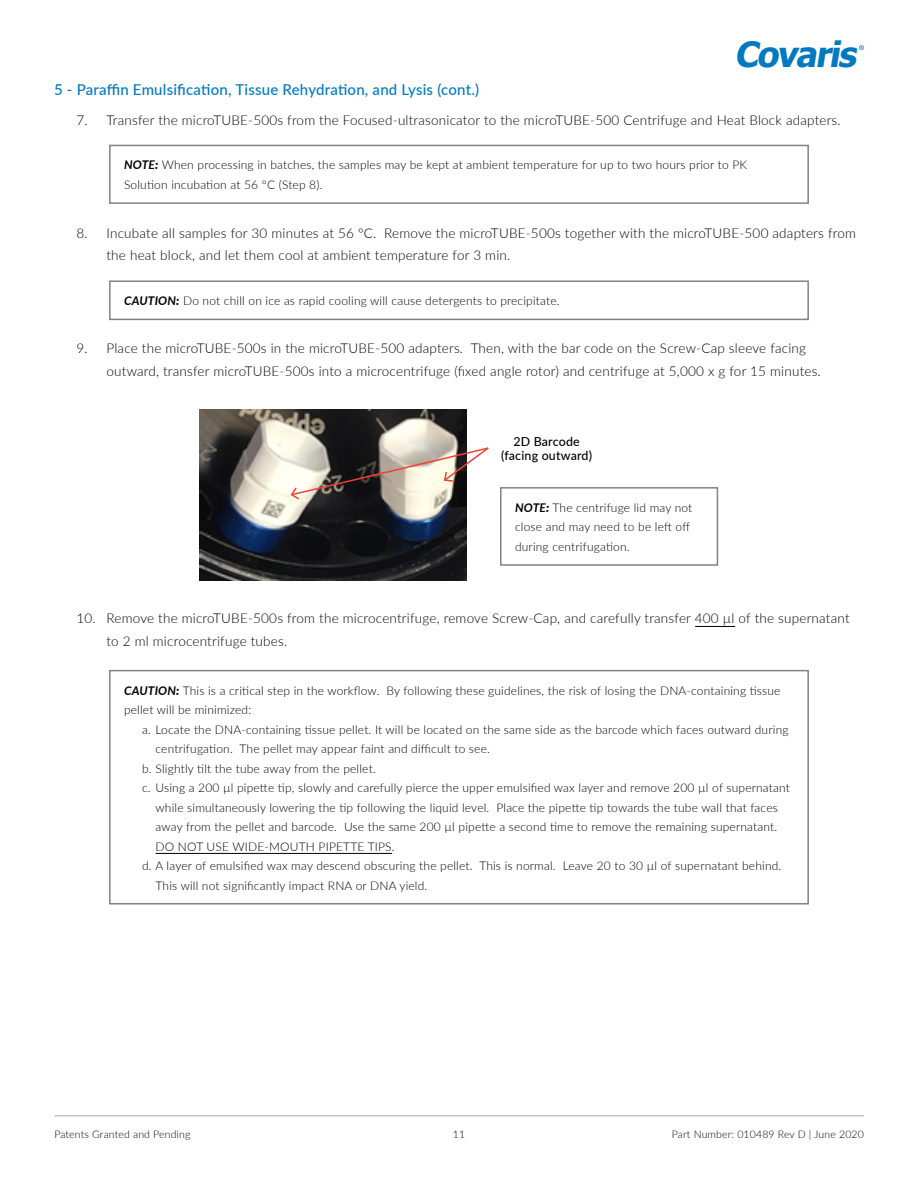
<style>
.page{position:relative;width:918px;height:1188px;background:#fff}
.page>*{position:absolute;margin:0;border:0;box-sizing:border-box;transform-origin:0 0}
.t1{font:italic 700 35.1px "Tahoma";color:#0079c1}
.t2{font:500 15px "Lato";letter-spacing:.015em;color:#0079c1}
.t3{font:300 13.5px/22.5px "Lato";letter-spacing:.015em;color:#000}
.t4{font:500 12.45px/13.6px "Lato";letter-spacing:.015em;color:#000;text-align:center}
.t5{font:300 12px/19.5px "Lato";letter-spacing:.015em;color:#000}
.t6{font:300 10.5px "Lato";letter-spacing:.015em;color:#000}
.s1{font-weight:700;font-style:italic}
.s2{font-weight:900;font-style:italic}
</style>
<div class="page">
<hr style="left:54px;top:1115px;width:810px;height:1px;background:#a7a9ac">
<svg style="left:859px;top:45px;width:5px;height:5px"></svg>
<hr style="left:695px;top:626px;width:40px;height:1px;background:#000">
<img style="left:200px;top:410px;width:267px;height:170px">
<svg style="left:289px;top:446px;width:200px;height:55px"></svg>
<div style="left:109px;top:145px;width:700px;height:59px;border:2px solid #808285"></div>
<div style="left:109px;top:280px;width:700px;height:40px;border:2px solid #808285"></div>
<hr style="left:156px;top:853px;width:236px;height:1px;background:#000">
<div style="left:109px;top:670px;width:700px;height:235px;border:2px solid #808285"></div>
<div style="left:500px;top:487px;width:218px;height:79px;border:2px solid #808285"></div>
<h1 class="t1" style="left:735px;top:32px;width:131px">Covaris</h1>
<p class="t2" style="left:54px;top:79px;width:427px">5 - Paraffin Emulsification, Tissue Rehydration, and Lysis (cont.)</p>
<p class="t3" style="left:77px;top:109px;width:766px">7. Transfer the microTUBE-500s from the Focused-ultrasonicator to the microTUBE-500 Centrifuge and Heat Block adapters.</p>
<p class="t5" style="left:124px;top:155px;width:625px"><span class="s1">NOTE</span><span class="s2">:</span> When processing in batches, the samples may be kept at ambient temperature for up to two hours prior to PK<br>Solution incubation at 56 °C (Step 8).</p>
<p class="t3" style="left:107px;top:221px;width:751px;text-indent:-30px">8. Incubate all samples for 30 minutes at 56 °C. Remove the microTUBE-500s together with the microTUBE-500 adapters from the heat block, and let them cool at ambient temperature for 3 min.</p>
<p class="t5" style="left:124px;top:291px;width:437px"><span class="s1">CAUTION</span><span class="s2">:</span> Do not chill on ice as rapid cooling will cause detergents to precipitate.</p>
<p class="t3" style="left:107px;top:337px;width:716px;text-indent:-30px">9. Place the microTUBE-500s in the microTUBE-500 adapters. Then, with the bar code on the Screw-Cap sleeve facing outward, transfer microTUBE-500s into a microcentrifuge (fixed angle rotor) and centrifuge at 5,000 x g for 15 minutes.</p>
<p class="t4" style="left:501px;top:434px;width:93px">2D Barcode (facing outward)</p>
<p class="t5" style="left:515px;top:497px;width:179px"><span class="s1">NOTE</span><span class="s2">:</span> The centrifuge lid may not close and may need to be left off during centrifugation.</p>
<p class="t3" style="left:107px;top:607px;width:745px;text-indent:-30px">10. Remove the microTUBE-500s from the microcentrifuge, remove Screw-Cap, and carefully transfer 400 µl of the supernatant to 2 ml microcentrifuge tubes.</p>
<p class="t5" style="left:124px;top:680px;width:658px"><span class="s1">CAUTION</span><span class="s2">:</span> This is a critical step in the workflow. By following these guidelines, the risk of losing the DNA-containing tissue pellet will be minimized:</p>
<p class="t5" style="left:142px;top:719px;width:648px">a. Locate the DNA-containing tissue pellet. It will be located on the same side as the barcode which faces outward during</p>
<p class="t5" style="left:156px;top:739px;width:336px">centrifugation. The pellet may appear faint and difficult to see.</p>
<p class="t5" style="left:142px;top:758px;width:235px">b. Slightly tilt the tube away from the pellet.</p>
<p class="t5" style="left:142px;top:778px;width:649px">c. Using a 200 µl pipette tip, slowly and carefully pierce the upper emulsified wax layer and remove 200 µl of supernatant</p>
<p class="t5" style="left:156px;top:797px;width:624px">while simultaneously lowering the tip following the liquid level. Place the pipette tip towards the tube wall that faces</p>
<p class="t5" style="left:156px;top:817px;width:623px">away from the pellet and barcode. Use the same 200 µl pipette a second time to remove the remaining supernatant.</p>
<p class="t5" style="left:156px;top:836px;width:241px">DO NOT USE WIDE-MOUTH PIPETTE TIPS.</p>
<p class="t5" style="left:142px;top:856px;width:641px">d. A layer of emulsified wax may descend obscuring the pellet. This is normal. Leave 20 to 30 µl of supernatant behind.</p>
<p class="t5" style="left:156px;top:875px;width:273px">This will not significantly impact RNA or DNA yield.</p>
<p class="t6" style="left:54px;top:1127px;width:138px">Patents Granted and Pending</p>
<p class="t6" style="left:453px;top:1127px;width:14px">11</p>
<p class="t6" style="left:672px;top:1127px;width:194px">Part Number: 010489 Rev D | June 2020</p>
</div>
